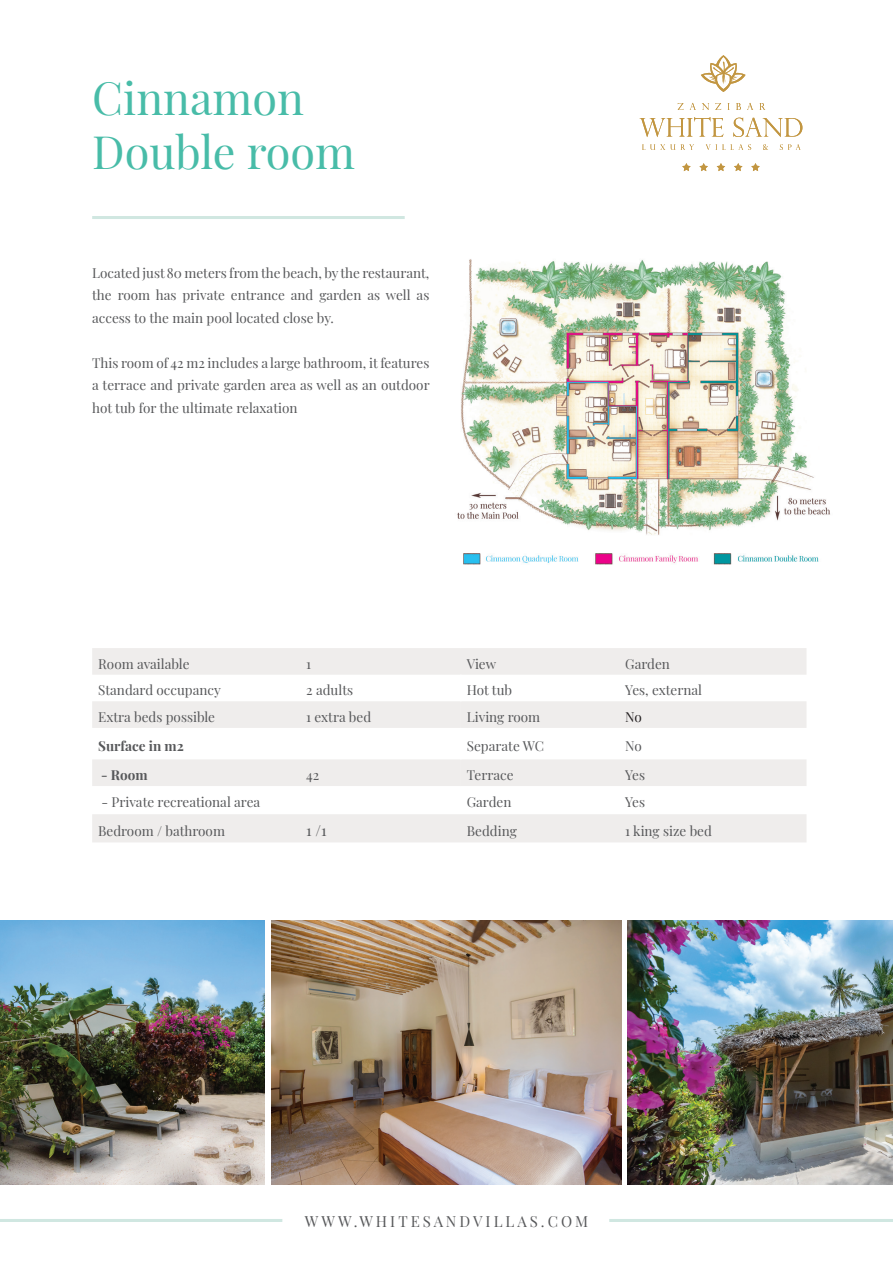
<style>
.page{position:relative;width:893px;height:1263px;background:#fff}
.page>*{position:absolute;margin:0;border:0;box-sizing:border-box;transform-origin:0 0}
.t1{font:45px/54px "Playfair Display";color:#48bca8}
.t2{font:15px "Playfair Display";letter-spacing:.2em;color:#57585a}
.t3{font:13.5px/22.5px "Playfair Display";color:#57585a;text-align:justify}
.t4{font:700 13.5px "Playfair Display";color:#57585a}
.t5{font:13.5px "Playfair Display";color:#231f20}
</style>
<div class="page">
<hr style="left:609px;top:1219px;width:284px;height:3px;background:#d0e7e1">
<hr style="left:0;top:1219px;width:282px;height:3px;background:#d0e7e1">
<svg style="left:639px;top:117px;width:84px;height:20px"></svg>
<svg style="left:733px;top:118px;width:69px;height:19px"></svg>
<svg style="left:642px;top:144px;width:52px;height:6px"></svg>
<svg style="left:706px;top:144px;width:45px;height:6px"></svg>
<svg style="left:763px;top:144px;width:5px;height:6px"></svg>
<svg style="left:780px;top:144px;width:21px;height:6px"></svg>
<svg style="left:701px;top:55px;width:44px;height:37px"></svg>
<svg style="left:678px;top:103px;width:6px;height:7px"></svg>
<svg style="left:690px;top:103px;width:6px;height:7px"></svg>
<svg style="left:702px;top:103px;width:7px;height:7px"></svg>
<svg style="left:715px;top:103px;width:6px;height:7px"></svg>
<svg style="left:736px;top:103px;width:5px;height:7px"></svg>
<svg style="left:747px;top:103px;width:6px;height:7px"></svg>
<svg style="left:759px;top:103px;width:6px;height:7px"></svg>
<svg style="left:682px;top:163px;width:9px;height:8px"></svg>
<svg style="left:699px;top:163px;width:9px;height:8px"></svg>
<svg style="left:717px;top:163px;width:8px;height:8px"></svg>
<svg style="left:734px;top:163px;width:8px;height:8px"></svg>
<svg style="left:751px;top:163px;width:9px;height:8px"></svg>
<svg style="left:92px;top:648px;width:714px;height:194px"></svg>
<div style="left:92px;top:701px;width:369px;height:27px;background:#efedec"></div>
<div style="left:92px;top:759px;width:369px;height:27px;background:#efedec"></div>
<hr style="left:460px;top:675px;width:2px;height:26px;background:#fff">
<hr style="left:460px;top:728px;width:2px;height:31px;background:#fff">
<hr style="left:92px;top:216px;width:313px;height:3px;background:#d0e7e1">
<img style="left:271px;top:921px;width:351px;height:263px">
<img style="left:0;top:921px;width:265px;height:263px">
<img style="left:628px;top:921px;width:265px;height:263px">
<img style="left:457px;top:259px;width:373px;height:306px">
<h1 class="t1" style="left:92px;top:67px;width:265px">Cinnamon<br>Double room</h1>
<p class="t3" style="left:92px;top:260px;width:339px">Located just 80 meters from the beach, by the restaurant, the room has private entrance and garden as well as access to the main pool located close by.</p>
<p class="t3" style="left:92px;top:350px;width:339px">This room of 42 m2 includes a large bathroom, it features a terrace and private garden area as well as an outdoor hot tub for the ultimate relaxation</p>
<p class="t3" style="left:98px;top:651px;width:93px">Room available</p>
<p class="t3" style="left:306px;top:651px;width:6px">1</p>
<p class="t3" style="left:467px;top:651px;width:31px">View</p>
<p class="t3" style="left:625px;top:651px;width:46px">Garden</p>
<p class="t3" style="left:98px;top:678px;width:124px">Standard occupancy</p>
<p class="t3" style="left:306px;top:678px;width:48px">2 adults</p>
<p class="t3" style="left:467px;top:678px;width:47px">Hot tub</p>
<p class="t3" style="left:625px;top:678px;width:78px">Yes, external</p>
<p class="t3" style="left:98px;top:704px;width:118px">Extra beds possible</p>
<p class="t3" style="left:306px;top:704px;width:66px">1 extra bed</p>
<p class="t3" style="left:467px;top:704px;width:75px">Living room</p>
<p class="t5" style="left:625px;top:706px;width:18px">No</p>
<p class="t4" style="left:98px;top:735px;width:87px">Surface in m2</p>
<p class="t3" style="left:467px;top:733px;width:79px">Separate WC</p>
<p class="t3" style="left:625px;top:733px;width:18px">No</p>
<p class="t4" style="left:101px;top:764px;width:48px">- Room</p>
<p class="t3" style="left:306px;top:762px;width:15px">42</p>
<p class="t3" style="left:467px;top:762px;width:48px">Terrace</p>
<p class="t3" style="left:625px;top:762px;width:21px">Yes</p>
<p class="t3" style="left:101px;top:790px;width:160px">- Private recreational area</p>
<p class="t3" style="left:467px;top:790px;width:46px">Garden</p>
<p class="t3" style="left:625px;top:790px;width:21px">Yes</p>
<p class="t3" style="left:98px;top:818px;width:128px">Bedroom / bathroom</p>
<p class="t2" style="left:306px;top:819px;width:22px">1 /1</p>
<p class="t3" style="left:467px;top:818px;width:51px">Bedding</p>
<p class="t3" style="left:625px;top:818px;width:88px">1 king size bed</p>
<p class="t2" style="left:305px;top:1210px;width:285px">WWW.WHITESANDVILLAS.COM</p>
</div>
